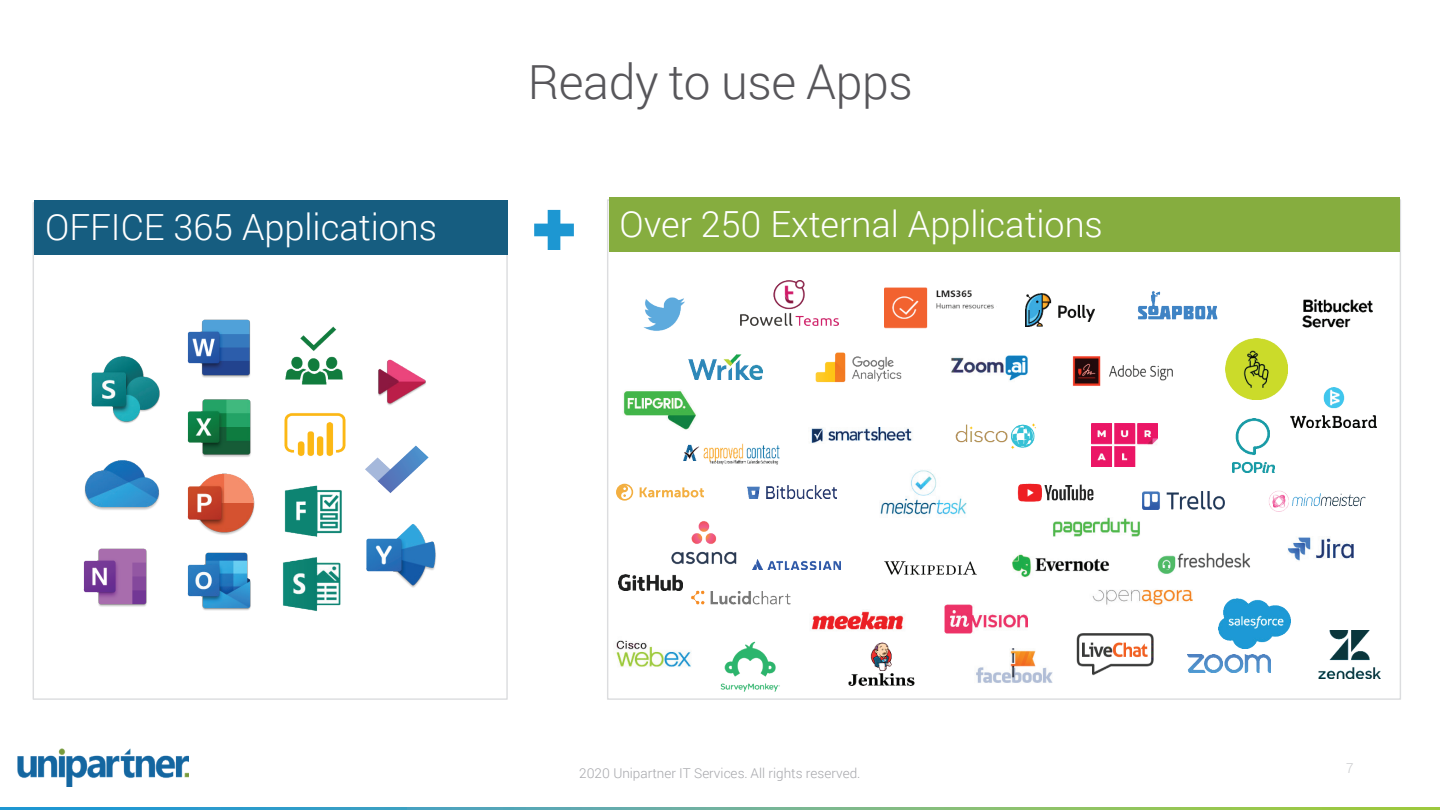
<style>
.page{position:relative;width:1440px;height:810px;background:#fff}
.page>*{position:absolute;margin:0;border:0;box-sizing:border-box;transform-origin:0 0}
.t1{font:300 48px "Roboto";letter-spacing:-.01em;color:#57565a}
.t2{font:300 36px "Roboto";color:#fff}
.t3{font:300 13.5px "Roboto";color:#a5a6aa}
.t4{font:300 13.5px "Roboto";color:#c7c8ca}
</style>
<div class="page">
<img style="left:17px;top:748px;width:171px;height:39px">
<svg style="left:0;top:808px;width:1440px;height:2px;background:#66b194"></svg>
<div style="left:607px;top:199px;width:794px;height:501px;background:#fff;border:1px solid #dcdddf"></div>
<img style="left:84px;top:460px;width:71px;height:50px">
<img style="left:91px;top:356px;width:65px;height:68px">
<img style="left:187px;top:410px;width:64px;height:26px">
<img style="left:83px;top:548px;width:64px;height:59px">
<img style="left:187px;top:570px;width:64px;height:41px">
<img style="left:155px;top:436px;width:100px;height:134px">
<img style="left:156px;top:319px;width:95px;height:91px">
<img style="left:285px;top:326px;width:58px;height:59px">
<img style="left:284px;top:485px;width:48px;height:52px">
<img style="left:282px;top:557px;width:50px;height:54px">
<img style="left:284px;top:413px;width:61px;height:44px">
<img style="left:332px;top:490px;width:104px;height:116px">
<img style="left:378px;top:359px;width:48px;height:46px">
<img style="left:344px;top:417px;width:92px;height:102px">
<svg style="left:534px;top:210px;width:40px;height:40px"></svg>
<img style="left:1072px;top:356px;width:101px;height:30px">
<img style="left:683px;top:443px;width:97px;height:22px">
<img style="left:671px;top:521px;width:66px;height:44px">
<img style="left:747px;top:486px;width:90px;height:13px">
<img style="left:616px;top:640px;width:75px;height:27px">
<img style="left:753px;top:559px;width:88px;height:11px">
<img style="left:955px;top:423px;width:81px;height:26px">
<img style="left:1012px;top:554px;width:98px;height:23px">
<img style="left:623px;top:391px;width:73px;height:39px">
<img style="left:945px;top:608px;width:83px;height:25px">
<img style="left:1158px;top:552px;width:93px;height:22px">
<img style="left:618px;top:574px;width:65px;height:17px">
<img style="left:815px;top:352px;width:87px;height:31px">
<img style="left:849px;top:642px;width:65px;height:43px">
<img style="left:1287px;top:537px;width:66px;height:24px">
<svg style="left:640px;top:487px;width:64px;height:10px"></svg>
<svg style="left:616px;top:484px;width:17px;height:17px"></svg>
<img style="left:1076px;top:633px;width:78px;height:43px">
<img style="left:691px;top:590px;width:100px;height:15px">
<img style="left:811px;top:611px;width:93px;height:19px">
<img style="left:880px;top:470px;width:87px;height:45px">
<img style="left:1268px;top:490px;width:98px;height:21px">
<img style="left:1092px;top:424px;width:66px;height:42px">
<img style="left:1092px;top:589px;width:101px;height:16px">
<img style="left:1053px;top:518px;width:87px;height:19px">
<img style="left:1025px;top:294px;width:69px;height:33px">
<img style="left:1233px;top:418px;width:42px;height:54px">
<img style="left:1225px;top:338px;width:62px;height:61px">
<img style="left:1218px;top:598px;width:73px;height:50px">
<img style="left:809px;top:428px;width:103px;height:15px">
<img style="left:1138px;top:291px;width:80px;height:29px">
<img style="left:720px;top:641px;width:60px;height:51px">
<img style="left:1143px;top:492px;width:82px;height:18px">
<img style="left:643px;top:297px;width:42px;height:34px">
<img style="left:884px;top:561px;width:93px;height:47px">
<img style="left:1291px;top:388px;width:86px;height:40px">
<img style="left:689px;top:355px;width:74px;height:24px">
<img style="left:1017px;top:483px;width:77px;height:19px">
<img style="left:1319px;top:631px;width:61px;height:48px">
<img style="left:1187px;top:654px;width:84px;height:19px">
<img style="left:951px;top:355px;width:77px;height:26px">
<img style="left:1302px;top:315px;width:49px;height:13px">
<img style="left:1303px;top:299px;width:70px;height:14px">
<img style="left:976px;top:648px;width:77px;height:35px">
<div style="left:609px;top:197px;width:791px;height:55px;background:#86ad3f"></div>
<div style="left:34px;top:200px;width:474px;height:55px;background:#165d80"></div>
<img style="left:741px;top:281px;width:97px;height:45px">
<img style="left:884px;top:287px;width:110px;height:42px">
<h1 class="t1" style="left:528px;top:48px;width:387px">Ready to use Apps</h1>
<p class="t2" style="left:45px;top:202px;width:393px">OFFICE 365 Applications</p>
<p class="t2" style="left:619px;top:200px;width:485px">Over 250 External Applications</p>
<p class="t3" style="left:579px;top:764px;width:283px">2020 Unipartner IT Services. All rights reserved.</p>
<p class="t4" style="left:1346px;top:758px;width:9px">7</p>
</div>
